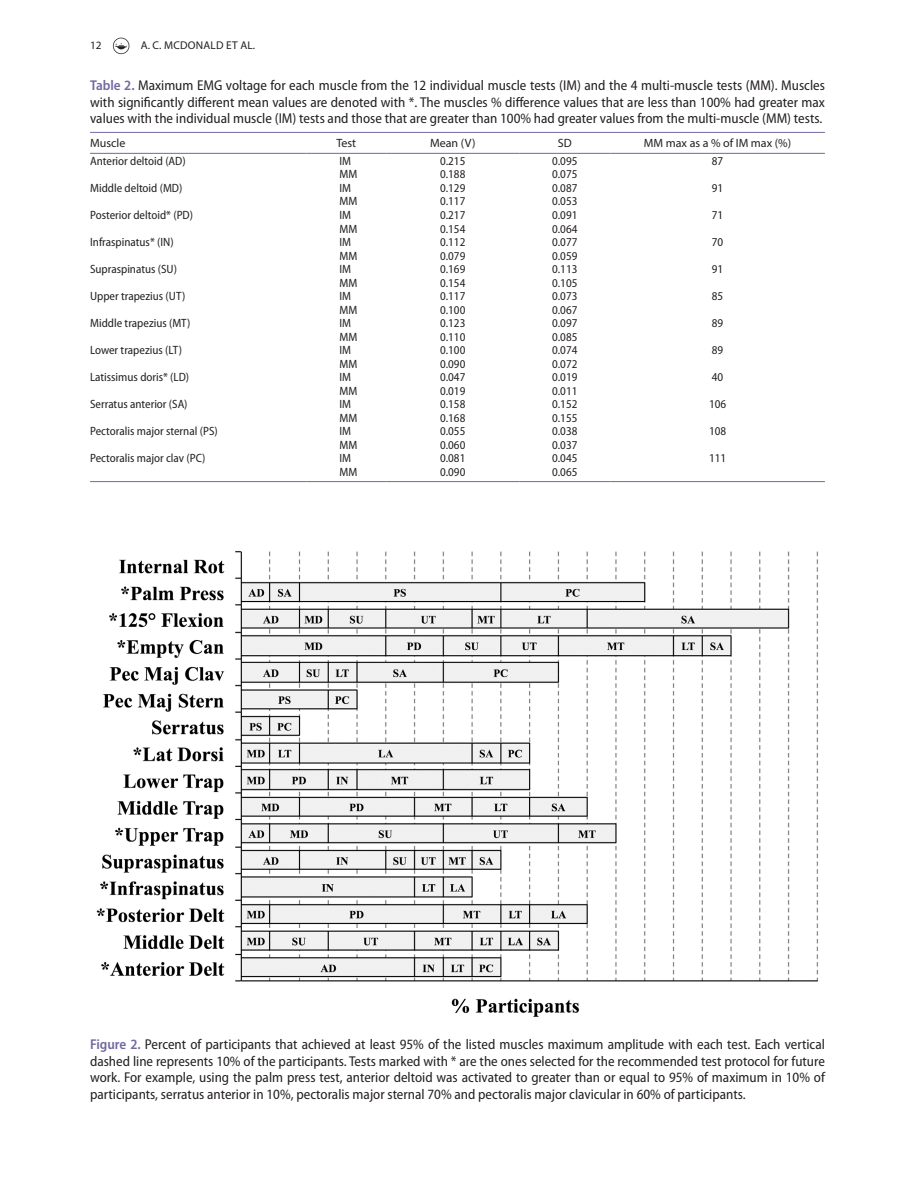
<style>
.page{position:relative;width:915px;height:1191px;background:#fff}
.page>*{position:absolute;margin:0;border:0;box-sizing:border-box;transform-origin:0 0}
.t1{font:semi-condensed 14.25px/16.5px "Myriad Pro";color:#231f20;text-align:justify}
.t2{font:semi-condensed 12px "Myriad Pro";color:#231f20}
.t3{font:12px "Myriad Pro";color:#231f20}
.t4{font:11.25px "Myriad Pro";letter-spacing:.02em;color:#231f20}
.s1{font-weight:600;color:#7368a0}
</style>
<div class="page">
<svg style="left:113px;top:38px;width:16px;height:16px"></svg>
<img style="left:96px;top:551px;width:722px;height:466px">
<hr style="left:90px;top:132px;width:734px;height:1px;background:#7368a0">
<hr style="left:90px;top:153px;width:216px;height:1px;background:#7368a0">
<hr style="left:306px;top:153px;width:80px;height:1px;background:#7368a0">
<hr style="left:386px;top:153px;width:133px;height:1px;background:#7368a0">
<hr style="left:519px;top:153px;width:91px;height:1px;background:#7368a0">
<hr style="left:610px;top:153px;width:214px;height:1px;background:#7368a0">
<hr style="left:90px;top:481px;width:216px;height:1px;background:#7368a0">
<hr style="left:610px;top:481px;width:214px;height:1px;background:#7368a0">
<hr style="left:306px;top:481px;width:80px;height:1px;background:#7368a0">
<hr style="left:386px;top:481px;width:133px;height:1px;background:#7368a0">
<hr style="left:519px;top:481px;width:91px;height:1px;background:#7368a0">
<p class="t4" style="left:90px;top:39px;width:13px">12</p>
<p class="t4" style="left:141px;top:39px;width:116px">A. C. MCDONALD ET AL.</p>
<p class="t1" style="left:90px;top:77px;width:736px"><span class="s1">Table 2.</span> Maximum EMG voltage for each muscle from the 12 individual muscle tests (IM) and the 4 multi-muscle tests (MM). Muscles with significantly different mean values are denoted with *. The muscles % difference values that are less than 100% had greater max values with the individual muscle (IM) tests and those that are greater than 100% had greater values from the multi-muscle (MM) tests.</p>
<p class="t3" style="left:90px;top:136px;width:37px">Muscle</p>
<p class="t3" style="left:336px;top:136px;width:21px">Test</p>
<p class="t3" style="left:430px;top:136px;width:47px">Mean (V)</p>
<p class="t3" style="left:557px;top:136px;width:15px">SD</p>
<p class="t3" style="left:643px;top:136px;width:149px">MM max as a % of IM max (%)</p>
<p class="t2" style="left:90px;top:154px;width:97px">Anterior deltoid (AD)</p>
<p class="t2" style="left:339px;top:154px;width:12px">IM</p>
<p class="t2" style="left:440px;top:154px;width:27px">0.215</p>
<p class="t2" style="left:552px;top:154px;width:27px">0.095</p>
<p class="t2" style="left:711px;top:154px;width:13px">87</p>
<p class="t2" style="left:339px;top:168px;width:10px">MM</p>
<p class="t2" style="left:440px;top:168px;width:27px">0.188</p>
<p class="t2" style="left:552px;top:168px;width:27px">0.075</p>
<p class="t2" style="left:90px;top:181px;width:94px">Middle deltoid (MD)</p>
<p class="t2" style="left:339px;top:181px;width:12px">IM</p>
<p class="t2" style="left:440px;top:181px;width:27px">0.129</p>
<p class="t2" style="left:552px;top:181px;width:27px">0.087</p>
<p class="t2" style="left:711px;top:181px;width:13px">91</p>
<p class="t2" style="left:339px;top:195px;width:10px">MM</p>
<p class="t2" style="left:440px;top:195px;width:27px">0.117</p>
<p class="t2" style="left:552px;top:195px;width:27px">0.053</p>
<p class="t2" style="left:90px;top:208px;width:104px">Posterior deltoid* (PD)</p>
<p class="t2" style="left:339px;top:208px;width:12px">IM</p>
<p class="t2" style="left:440px;top:208px;width:27px">0.217</p>
<p class="t2" style="left:552px;top:208px;width:27px">0.091</p>
<p class="t2" style="left:711px;top:208px;width:13px">71</p>
<p class="t2" style="left:339px;top:222px;width:10px">MM</p>
<p class="t2" style="left:440px;top:222px;width:27px">0.154</p>
<p class="t2" style="left:552px;top:222px;width:27px">0.064</p>
<p class="t2" style="left:90px;top:235px;width:85px">Infraspinatus* (IN)</p>
<p class="t2" style="left:339px;top:235px;width:12px">IM</p>
<p class="t2" style="left:440px;top:235px;width:27px">0.112</p>
<p class="t2" style="left:552px;top:235px;width:27px">0.077</p>
<p class="t2" style="left:711px;top:235px;width:13px">70</p>
<p class="t2" style="left:339px;top:249px;width:10px">MM</p>
<p class="t2" style="left:440px;top:249px;width:27px">0.079</p>
<p class="t2" style="left:552px;top:249px;width:27px">0.059</p>
<p class="t2" style="left:90px;top:262px;width:88px">Supraspinatus (SU)</p>
<p class="t2" style="left:339px;top:262px;width:12px">IM</p>
<p class="t2" style="left:440px;top:262px;width:27px">0.169</p>
<p class="t2" style="left:552px;top:262px;width:27px">0.113</p>
<p class="t2" style="left:711px;top:262px;width:13px">91</p>
<p class="t2" style="left:339px;top:276px;width:10px">MM</p>
<p class="t2" style="left:440px;top:276px;width:27px">0.154</p>
<p class="t2" style="left:552px;top:276px;width:27px">0.105</p>
<p class="t2" style="left:90px;top:289px;width:97px">Upper trapezius (UT)</p>
<p class="t2" style="left:339px;top:289px;width:12px">IM</p>
<p class="t2" style="left:440px;top:289px;width:27px">0.117</p>
<p class="t2" style="left:552px;top:289px;width:27px">0.073</p>
<p class="t2" style="left:711px;top:289px;width:13px">85</p>
<p class="t2" style="left:339px;top:303px;width:10px">MM</p>
<p class="t2" style="left:440px;top:303px;width:27px">0.100</p>
<p class="t2" style="left:552px;top:303px;width:27px">0.067</p>
<p class="t2" style="left:90px;top:316px;width:102px">Middle trapezius (MT)</p>
<p class="t2" style="left:339px;top:316px;width:12px">IM</p>
<p class="t2" style="left:440px;top:316px;width:27px">0.123</p>
<p class="t2" style="left:552px;top:316px;width:27px">0.097</p>
<p class="t2" style="left:711px;top:316px;width:13px">89</p>
<p class="t2" style="left:339px;top:330px;width:10px">MM</p>
<p class="t2" style="left:440px;top:330px;width:27px">0.110</p>
<p class="t2" style="left:552px;top:330px;width:27px">0.085</p>
<p class="t2" style="left:90px;top:343px;width:93px">Lower trapezius (LT)</p>
<p class="t2" style="left:339px;top:343px;width:12px">IM</p>
<p class="t2" style="left:440px;top:343px;width:27px">0.100</p>
<p class="t2" style="left:552px;top:343px;width:27px">0.074</p>
<p class="t2" style="left:711px;top:343px;width:13px">89</p>
<p class="t2" style="left:339px;top:357px;width:10px">MM</p>
<p class="t2" style="left:440px;top:357px;width:27px">0.090</p>
<p class="t2" style="left:552px;top:357px;width:27px">0.072</p>
<p class="t2" style="left:90px;top:370px;width:101px">Latissimus doris* (LD)</p>
<p class="t2" style="left:339px;top:370px;width:12px">IM</p>
<p class="t2" style="left:440px;top:370px;width:27px">0.047</p>
<p class="t2" style="left:552px;top:370px;width:27px">0.019</p>
<p class="t2" style="left:711px;top:370px;width:13px">40</p>
<p class="t2" style="left:339px;top:384px;width:10px">MM</p>
<p class="t2" style="left:440px;top:384px;width:27px">0.019</p>
<p class="t2" style="left:552px;top:384px;width:27px">0.011</p>
<p class="t2" style="left:90px;top:397px;width:99px">Serratus anterior (SA)</p>
<p class="t2" style="left:339px;top:397px;width:12px">IM</p>
<p class="t2" style="left:440px;top:397px;width:27px">0.158</p>
<p class="t2" style="left:552px;top:397px;width:27px">0.152</p>
<p class="t2" style="left:708px;top:397px;width:19px">106</p>
<p class="t2" style="left:339px;top:411px;width:10px">MM</p>
<p class="t2" style="left:440px;top:411px;width:27px">0.168</p>
<p class="t2" style="left:552px;top:411px;width:27px">0.155</p>
<p class="t2" style="left:90px;top:424px;width:129px">Pectoralis major sternal (PS)</p>
<p class="t2" style="left:339px;top:424px;width:12px">IM</p>
<p class="t2" style="left:440px;top:424px;width:27px">0.055</p>
<p class="t2" style="left:552px;top:424px;width:27px">0.038</p>
<p class="t2" style="left:708px;top:424px;width:19px">108</p>
<p class="t2" style="left:339px;top:438px;width:10px">MM</p>
<p class="t2" style="left:440px;top:438px;width:27px">0.060</p>
<p class="t2" style="left:552px;top:438px;width:27px">0.037</p>
<p class="t2" style="left:90px;top:451px;width:117px">Pectoralis major clav (PC)</p>
<p class="t2" style="left:339px;top:451px;width:12px">IM</p>
<p class="t2" style="left:440px;top:451px;width:27px">0.081</p>
<p class="t2" style="left:552px;top:451px;width:27px">0.045</p>
<p class="t2" style="left:708px;top:451px;width:19px">111</p>
<p class="t2" style="left:339px;top:465px;width:10px">MM</p>
<p class="t2" style="left:440px;top:465px;width:27px">0.090</p>
<p class="t2" style="left:552px;top:465px;width:27px">0.065</p>
<p class="t1" style="left:90px;top:1036px;width:736px"><span class="s1">Figure 2.</span> Percent of participants that achieved at least 95% of the listed muscles maximum amplitude with each test. Each vertical dashed line represents 10% of the participants. Tests marked with * are the ones selected for the recommended test protocol for future work. For example, using the palm press test, anterior deltoid was activated to greater than or equal to 95% of maximum in 10% of participants, serratus anterior in 10%, pectoralis major sternal 70% and pectoralis major clavicular in 60% of participants.</p>
</div>
